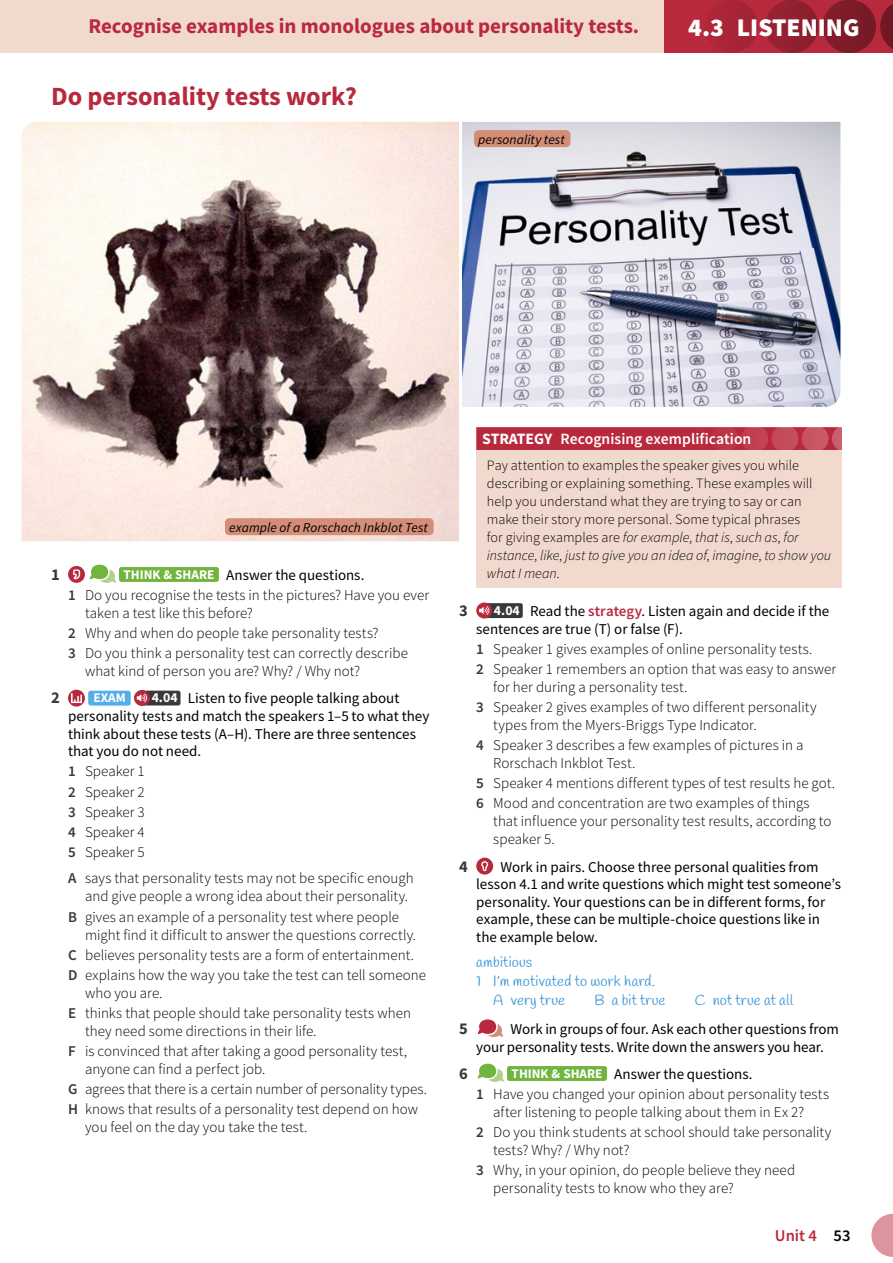
<style>
.page{position:relative;width:893px;height:1263px;background:#fff}
.page>*{position:absolute;margin:0;border:0;box-sizing:border-box;transform-origin:0 0}
.A_head{font:700 26.25px "Source Sans Pro";color:#b9293d}
.t1{font:900 25.5px "Source Sans Pro";color:#fff}
.Running_head{font:700 21px "Source Sans Pro";color:#b9293d}
.t2{font:600 16.5px "Source Sans Pro";color:#b9293d}
.Rubric{font:700 16.5px "Source Sans Pro";color:#393939}
.Feature_box_head{font:600 15.6px "Source Sans Pro";color:#fff}
.Text_numbered{font:300 15px/18px "Source Sans Pro";color:#000}
.Rubric-2{font:15px/17.7px "Source Sans Pro";color:#000}
.Example_answers{font:14.7px "Handlee";letter-spacing:.01em;color:#3a95d7}
.Feature_text{font:300 14.25px/18px "Source Sans Pro";letter-spacing:.005em;color:#000}
.Tracklisting{font:700 13.8px "Source Sans Pro";color:#fff}
.Text{font:italic 13.5px "Source Sans Pro";letter-spacing:.005em;color:#000}
.Icon_label{font:700 13.2px "Source Sans Pro";color:#fff}
.s1{font-weight:600;color:#393939}
.s2{font-weight:700;font-size:15.75px}
.s3{font-style:italic}
.s4{font-weight:600;color:#b9293d}
.s5{color:#000}
</style>
<div class="page">
<svg style="left:463px;top:121px;width:378px;height:286px;background:#c4c4d0"></svg>
<svg style="left:21px;top:122px;width:442px;height:420px;background:#bfaea9"></svg>
<div style="left:68px;top:566px;width:17px;height:17px;background:#b9293d;border-radius:50%"></div>
<svg style="left:73px;top:569px;width:7px;height:10px"></svg>
<svg style="left:89px;top:564px;width:27px;height:19px"></svg>
<div style="left:119px;top:567px;width:100px;height:15px;background:#71b53f;border-radius:3px"></div>
<div style="left:68px;top:690px;width:17px;height:17px;background:#b9293d;border-radius:50%"></div>
<svg style="left:71px;top:693px;width:11px;height:10px"></svg>
<div style="left:88px;top:691px;width:43px;height:14px;background:#55aeea;border-radius:3px"></div>
<svg style="left:134px;top:690px;width:16px;height:16px"></svg>
<svg style="left:137px;top:691px;width:43px;height:14px"></svg>
<div style="left:476px;top:450px;width:366px;height:138px;background:#f1d9cd"></div>
<svg style="left:476px;top:602px;width:16px;height:16px"></svg>
<svg style="left:479px;top:603px;width:44px;height:15px"></svg>
<div style="left:476px;top:858px;width:17px;height:16px;background:#b9293d;border-radius:50%"></div>
<svg style="left:481px;top:861px;width:7px;height:10px"></svg>
<svg style="left:477px;top:1019px;width:26px;height:18px"></svg>
<svg style="left:477px;top:1063px;width:27px;height:19px"></svg>
<div style="left:507px;top:1066px;width:100px;height:15px;background:#71b53f;border-radius:3px"></div>
<svg style="left:476px;top:427px;width:366px;height:24px;background:#bc3547"></svg>
<svg style="left:741px;top:425px;width:27px;height:27px"></svg>
<svg style="left:802px;top:425px;width:26px;height:27px"></svg>
<svg style="left:711px;top:425px;width:27px;height:27px"></svg>
<svg style="left:771px;top:425px;width:27px;height:27px"></svg>
<svg style="left:681px;top:425px;width:27px;height:27px"></svg>
<div style="left:225px;top:518px;width:209px;height:17px;background:#d48d77;border-radius:4px"></div>
<div style="left:474px;top:130px;width:96px;height:17px;background:#d48d77;border-radius:4px"></div>
<svg style="left:871px;top:1214px;width:22px;height:43px"></svg>
<div style="left:0;top:0;width:675px;height:53px;background:#f1d9cd"></div>
<div style="left:664px;top:0;width:229px;height:53px;background:#b9293d"></div>
<svg style="left:880px;top:3px;width:13px;height:46px"></svg>
<div style="left:823px;top:0;width:53px;height:53px;background:#7d1b29;border-radius:50%"></div>
<div style="left:765px;top:0;width:53px;height:53px;background:#922030;border-radius:50%"></div>
<div style="left:705px;top:0;width:53px;height:53px;background:#a82537;border-radius:50%"></div>
<p class="Running_head" style="left:88px;top:12px;width:552px">Recognise examples in monologues about personality tests.</p>
<h2 class="t1" style="left:688px;top:10px;width:173px">4.3 LISTENING</h2>
<p class="A_head" style="left:51px;top:78px;width:307px">Do personality tests work?</p>
<p class="Text" style="left:478px;top:131px;width:88px">personality test</p>
<p class="Text" style="left:229px;top:519px;width:200px">example of a Rorschach Inkblot Test</p>
<p class="Rubric" style="left:51px;top:563px;width:10px">1</p>
<p class="Icon_label" style="left:124px;top:565px;width:92px">THINK &amp; SHARE</p>
<p class="Rubric-2" style="left:226px;top:566px;width:140px">Answer the questions.</p>
<p class="Text_numbered" style="left:85px;top:586px;width:346px;text-indent:-17px"><span class="s1">1</span> Do you recognise the tests in the pictures? Have you ever taken a test like this before?</p>
<p class="Text_numbered" style="left:68px;top:624px;width:312px"><span class="s1">2</span> Why and when do people take personality tests?</p>
<p class="Text_numbered" style="left:85px;top:644px;width:324px;text-indent:-17px"><span class="s1">3</span> Do you think a personality test can correctly describe what kind of person you are? Why? / Why not?</p>
<p class="Rubric" style="left:51px;top:687px;width:10px">2</p>
<p class="Icon_label" style="left:94px;top:689px;width:34px">EXAM</p>
<p class="Tracklisting" style="left:152px;top:688px;width:27px">4.04</p>
<p class="Rubric-2" style="left:68px;top:689px;width:363px;text-indent:120px">Listen to five people talking about personality tests and match the speakers 1–5 to what they think about these tests (A–H). There are three sentences that you do not need.</p>
<p class="Text_numbered" style="left:68px;top:762px;width:78px"><span class="s1">1</span> Speaker 1</p>
<p class="Text_numbered" style="left:68px;top:783px;width:78px"><span class="s1">2</span> Speaker 2</p>
<p class="Text_numbered" style="left:68px;top:803px;width:78px"><span class="s1">3</span> Speaker 3</p>
<p class="Text_numbered" style="left:68px;top:823px;width:78px"><span class="s1">4</span> Speaker 4</p>
<p class="Text_numbered" style="left:68px;top:843px;width:78px"><span class="s1">5</span> Speaker 5</p>
<p class="Text_numbered" style="left:85px;top:869px;width:330px;text-indent:-17px"><span class="s1">A</span> says that personality tests may not be specific enough and give people a wrong idea about their personality.</p>
<p class="Text_numbered" style="left:85px;top:908px;width:332px;text-indent:-17px"><span class="s1">B</span> gives an example of a personality test where people might find it difficult to answer the questions correctly.</p>
<p class="Text_numbered" style="left:68px;top:946px;width:347px"><span class="s1">C</span> believes personality tests are a form of entertainment.</p>
<p class="Text_numbered" style="left:85px;top:966px;width:343px;text-indent:-17px"><span class="s1">D</span> explains how the way you take the test can tell someone who you are.</p>
<p class="Text_numbered" style="left:85px;top:1004px;width:327px;text-indent:-17px"><span class="s1">E</span> thinks that people should take personality tests when they need some directions in their life.</p>
<p class="Text_numbered" style="left:85px;top:1042px;width:324px;text-indent:-17px"><span class="s1">F</span> is convinced that after taking a good personality test, anyone can find a perfect job.</p>
<p class="Text_numbered" style="left:68px;top:1080px;width:360px"><span class="s1">G</span> agrees that there is a certain number of personality types.</p>
<p class="Text_numbered" style="left:85px;top:1100px;width:335px;text-indent:-17px"><span class="s1">H</span> knows that results of a personality test depend on how you feel on the day you take the test.</p>
<p class="Feature_box_head" style="left:482px;top:428px;width:271px"><span class="s2">STRATEGY</span> Recognising exemplification</p>
<p class="Feature_text" style="left:487px;top:456px;width:346px">Pay attention to examples the speaker gives you while describing or explaining something. These examples will help you understand what they are trying to say or can make their story more personal. Some typical phrases<br>for giving examples are <span class="s3">for example</span>, <span class="s3">that is</span>, <span class="s3">such as</span>, <span class="s3">for instance</span>, <span class="s3">like</span>, <span class="s3">just to give you an idea of</span>, <span class="s3">imagine</span>, <span class="s3">to show you what I mean</span>.</p>
<p class="Rubric-2" style="left:476px;top:602px;width:355px;text-indent:54px">Read the <span class="s4">strategy</span>. Listen again and decide if the sentences are true (T) or false (F).</p>
<p class="Text_numbered" style="left:476px;top:640px;width:338px"><span class="s1">1</span> Speaker 1 gives examples of online personality tests.</p>
<p class="Text_numbered" style="left:493px;top:660px;width:344px;text-indent:-17px"><span class="s1">2</span> Speaker 1 remembers an option that was easy to answer for her during a personality test.</p>
<p class="Text_numbered" style="left:493px;top:698px;width:325px;text-indent:-17px"><span class="s1">3</span> Speaker 2 gives examples of two different personality types from the Myers-Briggs Type Indicator.</p>
<p class="Text_numbered" style="left:493px;top:736px;width:312px;text-indent:-17px"><span class="s1">4</span> Speaker 3 describes a few examples of pictures in a<br>Rorschach Inkblot Test.</p>
<p class="Text_numbered" style="left:476px;top:774px;width:360px"><span class="s1">5</span> Speaker 4 mentions different types of test results he got.</p>
<p class="Text_numbered" style="left:493px;top:794px;width:340px;text-indent:-17px"><span class="s1">6</span> Mood and concentration are two examples of things that influence your personality test results, according to speaker 5.</p>
<p class="Rubric" style="left:459px;top:599px;width:10px">3</p>
<p class="Tracklisting" style="left:494px;top:601px;width:27px">4.04</p>
<p class="Rubric" style="left:459px;top:855px;width:10px">4</p>
<p class="Rubric-2" style="left:476px;top:858px;width:366px;text-indent:24px">Work in pairs. Choose three personal qualities from lesson 4.1 and write questions which might test someone’s personality. Your questions can be in different forms, for example, these can be multiple-choice questions like in the example below.</p>
<p class="Example_answers" style="left:476px;top:953px;width:57px">ambitious</p>
<p class="Example_answers" style="left:476px;top:972px;width:180px">1 I’m motivated to work hard.</p>
<p class="Example_answers" style="left:493px;top:991px;width:73px">A very true</p>
<p class="Example_answers" style="left:594px;top:991px;width:73px">B a bit true</p>
<p class="Example_answers" style="left:695px;top:991px;width:100px">C not true at all</p>
<p class="Rubric" style="left:459px;top:1017px;width:10px">5</p>
<p class="Rubric-2" style="left:476px;top:1020px;width:364px;text-indent:34px">Work in groups of four. Ask each other questions from your personality tests. Write down the answers you hear.</p>
<p class="Rubric" style="left:459px;top:1062px;width:10px">6</p>
<p class="Icon_label" style="left:512px;top:1064px;width:92px">THINK &amp; SHARE</p>
<p class="Rubric-2" style="left:614px;top:1065px;width:140px">Answer the questions.</p>
<p class="Text_numbered" style="left:476px;top:1085px;width:354px;text-align:center"><span class="s1">1</span> Have you changed your opinion about personality tests after listening to people talking about them in Ex 2?</p>
<p class="Text_numbered" style="left:493px;top:1123px;width:340px;text-indent:-17px"><span class="s1">2</span> Do you think students at school should take personality tests? Why? / Why not?</p>
<p class="Text_numbered" style="left:493px;top:1161px;width:303px;text-indent:-17px"><span class="s1">3</span> Why, in your opinion, do people believe they need personality tests to know who they are?</p>
<p class="t2" style="left:775px;top:1225px;width:77px">Unit 4 <span class="s5">53</span></p>
</div>
